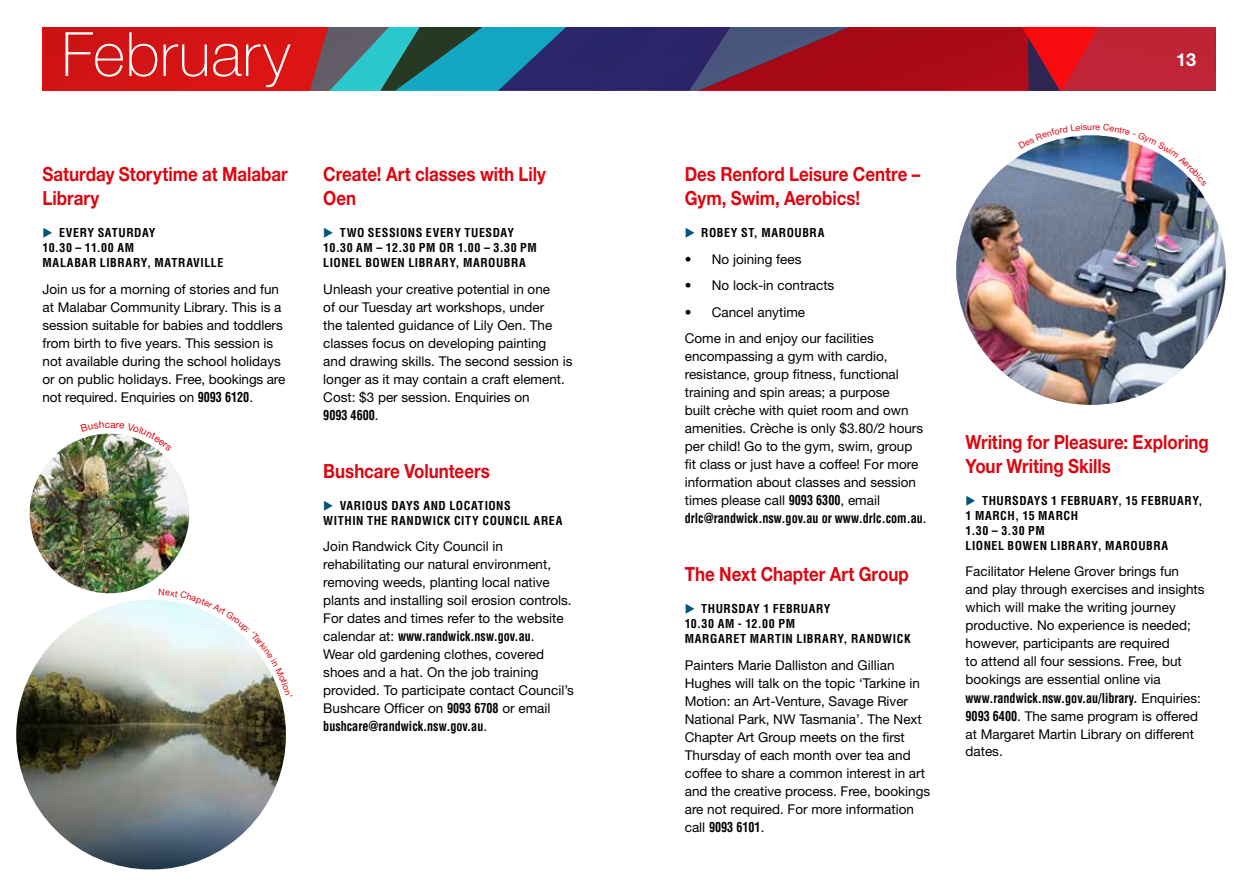
<style>
.page{position:relative;width:1259px;height:893px;background:#fff}
.page>*{position:absolute;margin:0;border:0;box-sizing:border-box;transform-origin:0 0}
.t1{font:100 61.2px "Helvetica Neue LT";letter-spacing:.015em;color:#fff}
.t2{font:700 19.5px/24px "Helvetica Neue LT";letter-spacing:-.005em;color:#db0812;scale:.87 1}
.t3{font:700 18px "Helvetica Neue LT";color:#fff}
.t4{font:13.5px/18px "Helvetica Neue LT";color:#000}
.t5{font:700 condensed 13.5px "Helvetica LT Std";color:#000;scale:.9 1}
.t6{font:700 condensed 12px/15px "Helvetica LT Std";letter-spacing:.045em;color:#000}
.s1{color:#00567a}
.s2{font-family:"Helvetica LT Std";font-weight:700;font-stretch:condensed}
.s3{font-family:"Helvetica Neue LT";font-weight:400;font-stretch:normal}
</style>
<div class="page">
<img style="left:18px;top:601px;width:266px;height:267px">
<div style="left:9px;top:592px;width:284px;height:285px;border:8px solid #fff;border-radius:50%"></div>
<img style="left:25px;top:429px;width:168px;height:168px;border-radius:84px">
<div style="left:21px;top:425px;width:177px;height:177px;border:8px solid #fff;border-radius:50%"></div>
<img style="left:957px;top:186px;width:267px;height:217px">
<div style="left:948px;top:128px;width:285px;height:284px;border:8px solid #fff;border-radius:50%"></div>
<svg style="left:159px;top:592px;width:129px;height:104px"></svg>
<svg style="left:81px;top:425px;width:91px;height:26px"></svg>
<svg style="left:43px;top:27px;width:1173px;height:159px"></svg>
<h1 class="t1" style="left:62px;top:19px;width:230px">February</h1>
<h2 class="t2" style="left:43px;top:162px;width:283px">Saturday Storytime at Malabar<br>Library</h2>
<p class="t6" style="left:43px;top:225px;width:183px"><span class="s1">◆</span> EVERY SATURDAY<br>10.30 – 11.00 AM<br>MALABAR LIBRARY, MATRAVILLE</p>
<p class="t4" style="left:43px;top:280px;width:244px">Join us for a morning of stories and fun at Malabar Community Library. This is a session suitable for babies and toddlers from birth to five years. This session is not available during the school holidays or on public holidays. Free, bookings are not required. Enquiries on <span class="s2">9093 6120</span>.</p>
<h2 class="t2" style="left:323px;top:162px;width:257px">Create! Art classes with Lily<br>Oen</h2>
<p class="t6" style="left:323px;top:225px;width:215px"><span class="s1">◆</span> TWO SESSIONS EVERY TUESDAY<br>10.30 AM – 12.30 PM OR 1.00 – 3.30 PM<br>LIONEL BOWEN LIBRARY, MAROUBRA</p>
<p class="t4" style="left:323px;top:280px;width:251px">Unleash your creative potential in one<br>of our Tuesday art workshops, under<br>the talented guidance of Lily Oen. The classes focus on developing painting<br>and drawing skills. The second session is longer as it may contain a craft element.<br>Cost: $3 per session. Enquiries on</p>
<p class="t5" style="left:323px;top:406px;width:63px">9093 4600<span class="s3">.</span></p>
<h2 class="t2" style="left:323px;top:458px;width:193px">Bushcare Volunteers</h2>
<p class="t6" style="left:323px;top:498px;width:241px"><span class="s1">◆</span> VARIOUS DAYS AND LOCATIONS<br>WITHIN THE RANDWICK CITY COUNCIL AREA</p>
<p class="t4" style="left:323px;top:537px;width:250px">Join Randwick City Council in rehabilitating our natural environment, removing weeds, planting local native plants and installing soil erosion controls.<br>For dates and times refer to the website</p>
<p class="t5" style="left:323px;top:628px;width:236px"><span class="s3">calendar at:</span> www.randwick.nsw.gov.au<span class="s3">.</span></p>
<p class="t4" style="left:323px;top:645px;width:252px">Wear old gardening clothes, covered shoes and a hat. On the job training provided. To participate contact Council’s Bushcare Officer on <span class="s2">9093 6708</span> or email</p>
<p class="t5" style="left:323px;top:718px;width:184px">bushcare@randwick.nsw.gov.au<span class="s3">.</span></p>
<h3 class="t3" style="left:1176px;top:48px;width:22px">13</h3>
<h2 class="t2" style="left:685px;top:162px;width:272px">Des Renford Leisure Centre –<br>Gym, Swim, Aerobics!</h2>
<p class="t6" style="left:685px;top:225px;width:141px"><span class="s1">◆</span> ROBEY ST, MAROUBRA</p>
<p class="t4" style="left:685px;top:250px;width:118px">• No joining fees</p>
<p class="t4" style="left:685px;top:276px;width:151px">• No lock-in contracts</p>
<p class="t4" style="left:685px;top:298px;width:191px;line-height:26.5px">• Cancel anytime<br>Come in and enjoy our facilities</p>
<p class="t4" style="left:685px;top:347px;width:240px">encompassing a gym with cardio, resistance, group fitness, functional training and spin areas; a purpose<br>built crèche with quiet room and own amenities. Crèche is only $3.80/2 hours per child! Go to the gym, swim, group fit class or just have a coffee! For more information about classes and session times please call <span class="s2">9093 6300</span>, email</p>
<p class="t5" style="left:685px;top:510px;width:270px">drlc@randwick.nsw.gov.au or www.drlc.com.au<span class="s3">.</span></p>
<h2 class="t2" style="left:685px;top:562px;width:259px">The Next Chapter Art Group</h2>
<p class="t6" style="left:685px;top:601px;width:227px"><span class="s1">◆</span> THURSDAY 1 FEBRUARY<br>10.30 AM - 12.00 PM<br>MARGARET MARTIN LIBRARY, RANDWICK</p>
<p class="t4" style="left:685px;top:656px;width:247px">Painters Marie Dalliston and Gillian Hughes will talk on the topic ‘Tarkine in Motion: an Art-Venture, Savage River National Park, NW Tasmania’. The Next Chapter Art Group meets on the first Thursday of each month over tea and coffee to share a common interest in art and the creative process. Free, bookings are not required. For more information</p>
<p class="t5" style="left:685px;top:818px;width:90px"><span class="s3">call</span> 9093 6101<span class="s3">.</span></p>
<h2 class="t2" style="left:965px;top:430px;width:281px">Writing for Pleasure: Exploring<br>Your Writing Skills</h2>
<p class="t6" style="left:965px;top:493px;width:238px"><span class="s1">◆</span> THURSDAYS 1 FEBRUARY, 15 FEBRUARY,<br>1 MARCH, 15 MARCH<br>1.30 – 3.30 PM<br>LIONEL BOWEN LIBRARY, MAROUBRA</p>
<p class="t4" style="left:965px;top:562px;width:241px">Facilitator Helene Grover brings fun and play through exercises and insights which will make the writing journey productive. No experience is needed; however, participants are required<br>to attend all four sessions. Free, but bookings are essential online via</p>
<p class="t5" style="left:965px;top:689px;width:263px">www.randwick.nsw.gov.au/library. <span class="s3">Enquiries:</span></p>
<p class="t4" style="left:965px;top:706px;width:234px"><span class="s2">9093 6400</span>. The same program is offered at Margaret Martin Library on different dates.</p>
</div>
